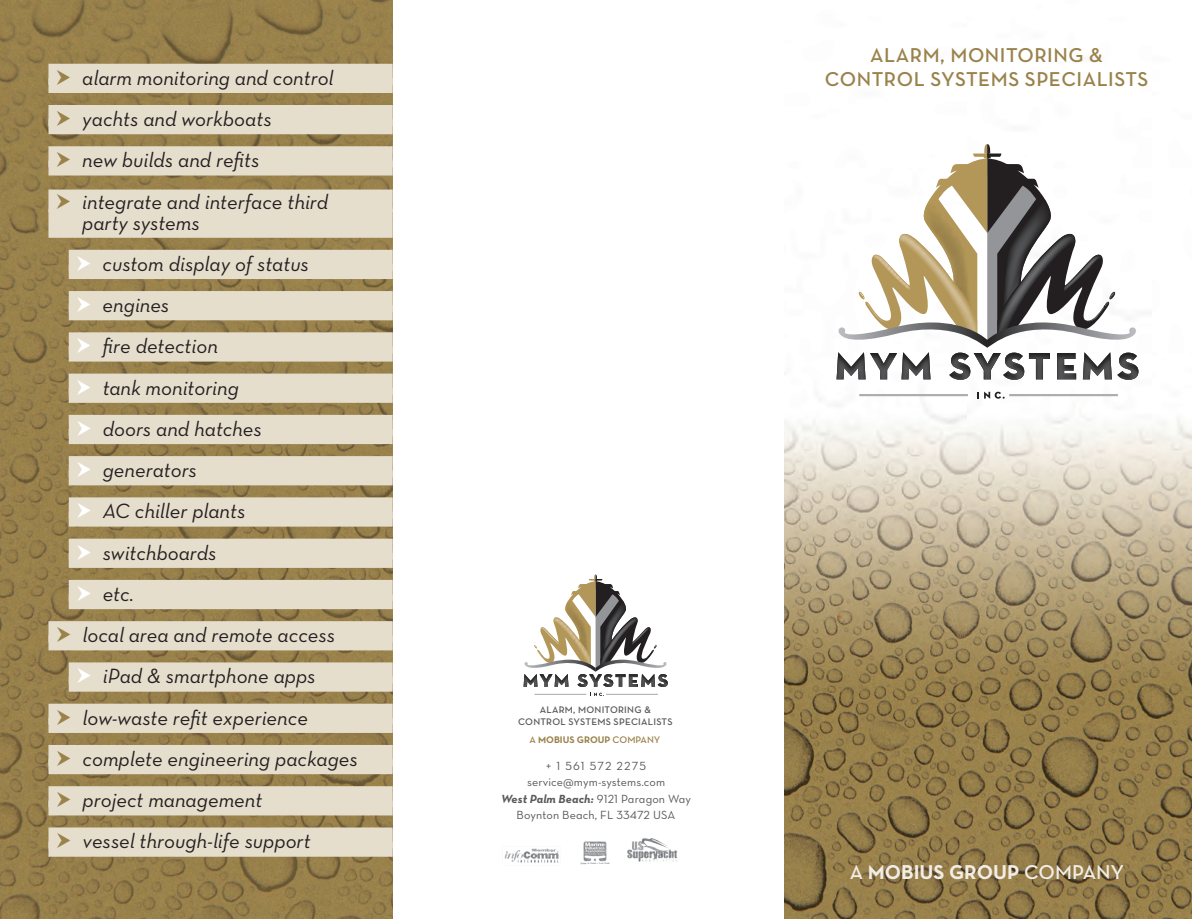
<style>
.page{position:relative;width:1192px;height:919px;background:#fff}
.page>*{position:absolute;margin:0;border:0;box-sizing:border-box;transform-origin:0 0}
.t1{font:21px/41.2px "Neutra Text Book Italic Alt";color:#231f20}
.t2{font:600 20.4px/24.5px "Neutra Text";letter-spacing:.025em;color:#9a824b;text-align:center}
.t3{font:700 20.4px "Neutra Text";color:#f2ede5}
.t4{font:12px/16.5px "Neutra Text Book Alt";letter-spacing:.01em;color:#57585a;text-align:center}
.t5{font:italic 700 12px "Neutra Text";letter-spacing:.01em;color:#57585a}
.t6{font:600 9.75px/11.7px "Neutra Text";letter-spacing:.025em;color:#57585a;text-align:center}
.t7{font:700 9.75px "Neutra Text";color:#9a824b}
.s1{font-weight:600}
.s2{font-family:"Neutra Text Book Alt";font-weight:400;font-style:normal}
</style>
<div class="page">
<img style="left:784px;top:369px;width:407px;height:550px">
<img style="left:0;top:0;width:392px;height:919px">
<svg style="left:523px;top:574px;width:144px;height:122px"></svg>
<img style="left:504px;top:838px;width:174px;height:27px">
<svg style="left:976px;top:391px;width:28px;height:8px"></svg>
<hr style="left:859px;top:394px;width:108px;height:2px;background:#adaeb2">
<hr style="left:1009px;top:394px;width:108px;height:2px;background:#adaeb2">
<svg style="left:836px;top:144px;width:302px;height:236px"></svg>
<div style="left:48px;top:64px;width:344px;height:21px;background:#e6decd"></div>
<div style="left:48px;top:78px;width:344px;height:15px;background:#e6decd"></div>
<div style="left:48px;top:105px;width:344px;height:21px;background:#e6decd"></div>
<div style="left:48px;top:119px;width:344px;height:15px;background:#e6decd"></div>
<div style="left:48px;top:146px;width:344px;height:21px;background:#e6decd"></div>
<div style="left:48px;top:160px;width:344px;height:15px;background:#e6decd"></div>
<div style="left:48px;top:189px;width:344px;height:23px;background:#e6decd"></div>
<div style="left:48px;top:209px;width:344px;height:29px;background:#e6decd"></div>
<div style="left:69px;top:250px;width:323px;height:21px;background:#e6decd"></div>
<div style="left:69px;top:264px;width:323px;height:15px;background:#e6decd"></div>
<div style="left:69px;top:291px;width:323px;height:21px;background:#e6decd"></div>
<div style="left:69px;top:305px;width:323px;height:15px;background:#e6decd"></div>
<div style="left:69px;top:332px;width:323px;height:21px;background:#e6decd"></div>
<div style="left:69px;top:346px;width:323px;height:15px;background:#e6decd"></div>
<div style="left:69px;top:373px;width:323px;height:21px;background:#e6decd"></div>
<div style="left:69px;top:388px;width:323px;height:15px;background:#e6decd"></div>
<div style="left:69px;top:415px;width:323px;height:21px;background:#e6decd"></div>
<div style="left:69px;top:429px;width:323px;height:15px;background:#e6decd"></div>
<div style="left:69px;top:456px;width:323px;height:21px;background:#e6decd"></div>
<div style="left:69px;top:470px;width:323px;height:15px;background:#e6decd"></div>
<div style="left:69px;top:497px;width:323px;height:21px;background:#e6decd"></div>
<div style="left:69px;top:511px;width:323px;height:15px;background:#e6decd"></div>
<div style="left:69px;top:538px;width:323px;height:21px;background:#e6decd"></div>
<div style="left:69px;top:553px;width:323px;height:15px;background:#e6decd"></div>
<div style="left:69px;top:580px;width:323px;height:21px;background:#e6decd"></div>
<div style="left:69px;top:594px;width:323px;height:15px;background:#e6decd"></div>
<div style="left:48px;top:621px;width:344px;height:21px;background:#e6decd"></div>
<div style="left:48px;top:635px;width:344px;height:15px;background:#e6decd"></div>
<div style="left:69px;top:662px;width:323px;height:21px;background:#e6decd"></div>
<div style="left:69px;top:676px;width:323px;height:15px;background:#e6decd"></div>
<div style="left:48px;top:703px;width:344px;height:21px;background:#e6decd"></div>
<div style="left:48px;top:718px;width:344px;height:15px;background:#e6decd"></div>
<div style="left:48px;top:745px;width:344px;height:21px;background:#e6decd"></div>
<div style="left:48px;top:759px;width:344px;height:15px;background:#e6decd"></div>
<div style="left:48px;top:786px;width:344px;height:21px;background:#e6decd"></div>
<div style="left:48px;top:800px;width:344px;height:15px;background:#e6decd"></div>
<div style="left:48px;top:827px;width:344px;height:21px;background:#e6decd"></div>
<div style="left:48px;top:841px;width:344px;height:15px;background:#e6decd"></div>
<p class="t1" style="left:82px;top:57px;width:252px">alarm monitoring and control yachts and workboats<br>new builds and refits integrate and interface third</p>
<p class="t1" style="left:82px;top:201px;width:119px">party systems</p>
<p class="t1" style="left:103px;top:243px;width:208px">custom display of status</p>
<p class="t1" style="left:103px;top:284px;width:68px">engines</p>
<p class="t1" style="left:103px;top:325px;width:117px">fire detection</p>
<p class="t1" style="left:103px;top:366px;width:138px">tank monitoring</p>
<p class="t1" style="left:103px;top:408px;width:161px">doors and hatches</p>
<p class="t1" style="left:103px;top:449px;width:96px">generators</p>
<p class="t1" style="left:103px;top:490px;width:144px">AC chiller plants</p>
<p class="t1" style="left:103px;top:531px;width:115px">switchboards</p>
<p class="t1" style="left:103px;top:573px;width:33px">etc.</p>
<p class="t1" style="left:82px;top:614px;width:254px">local area and remote access</p>
<p class="t1" style="left:103px;top:655px;width:214px">iPad &amp; smartphone apps</p>
<p class="t1" style="left:82px;top:696px;width:227px">low-waste refit experience</p>
<p class="t1" style="left:83px;top:738px;width:277px">complete engineering packages</p>
<p class="t1" style="left:83px;top:779px;width:181px">project management</p>
<p class="t1" style="left:83px;top:820px;width:229px">vessel through-life support</p>
<p class="t2" style="left:824px;top:42px;width:325px">ALARM, MONITORING &amp;<br>CONTROL SYSTEMS SPECIALISTS</p>
<p class="t6" style="left:518px;top:704px;width:156px">ALARM, MONITORING &amp;<br>CONTROL SYSTEMS SPECIALISTS</p>
<p class="t7" style="left:529px;top:734px;width:132px"><span class="s1">A</span> MOBIUS GROUP <span class="s1">COMPANY</span></p>
<p class="t4" style="left:527px;top:757px;width:139px">+ 1 561 572 2275 service@mym-systems.com</p>
<p class="t5" style="left:501px;top:791px;width:191px">West Palm Beach: <span class="s2">9121 Paragon Way</span></p>
<p class="t4" style="left:516px;top:806px;width:160px">Boynton Beach, FL 33472 USA</p>
<p class="t3" style="left:849px;top:859px;width:276px"><span class="s1">A</span> MOBIUS GROUP <span class="s1">COMPANY</span></p>
</div>
